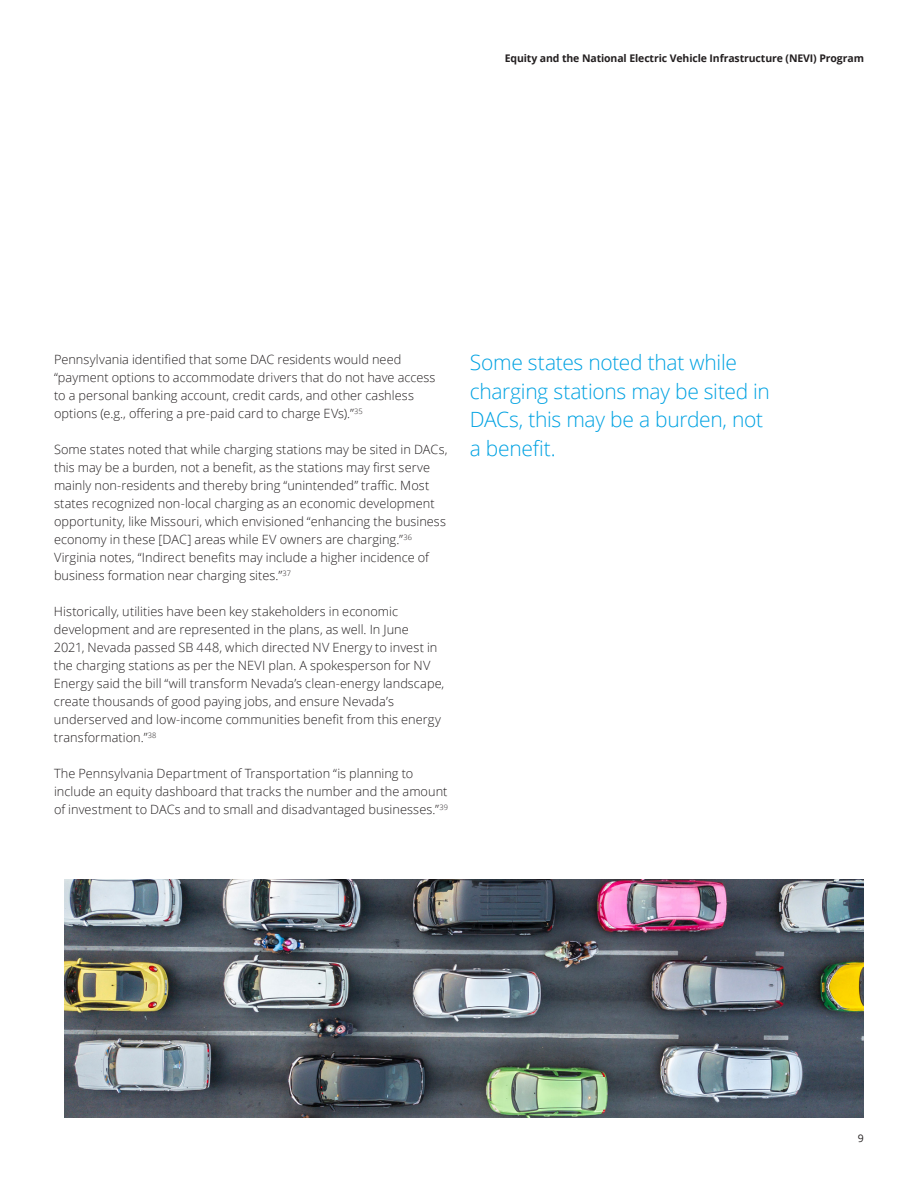
<style>
.page{position:relative;width:918px;height:1188px;background:#fff}
.page>*{position:absolute;margin:0;border:0;box-sizing:border-box;transform-origin:0 0}
.Subhead_A__8_5_12pt{font:300 21px/28.5px "Open Sans";letter-spacing:-.015em;color:#00a2e2}
.t1{font:300 12.75px/18px "Open Sans";letter-spacing:.005em;color:#231f20}
.t2{font:700 10.5px "Open Sans";letter-spacing:-.01em;color:#231f20}
.t3{font:10.5px "Open Sans";color:#231f20}
</style>
<div class="page">
<img style="left:65px;top:880px;width:799px;height:237px">
<p class="t2" style="left:505px;top:51px;width:361px">Equity and the National Electric Vehicle Infrastructure (NEVI) Program</p>
<p class="t1" style="left:54px;top:350px;width:383px">Pennsylvania identified that some DAC residents would need “payment options to accommodate drivers that do not have access to a personal banking account, credit cards, and other cashless options (e.g., offering a pre-paid card to charge EVs).”<sup>35</sup></p>
<p class="t1" style="left:54px;top:440px;width:395px">Some states noted that while charging stations may be sited in DACs, this may be a burden, not a benefit, as the stations may first serve mainly non-residents and thereby bring “unintended” traffic. Most states recognized non-local charging as an economic development opportunity, like Missouri, which envisioned “enhancing the business economy in these [DAC] areas while EV owners are charging.”<sup>36<br></sup>Virginia notes, “Indirect benefits may include a higher incidence of business formation near charging sites.”<sup>37</sup></p>
<p class="t1" style="left:54px;top:602px;width:392px">Historically, utilities have been key stakeholders in economic development and are represented in the plans, as well. In June<br>2021, Nevada passed SB 448, which directed NV Energy to invest in the charging stations as per the NEVI plan. A spokesperson for NV Energy said the bill “will transform Nevada’s clean-energy landscape, create thousands of good paying jobs, and ensure Nevada’s underserved and low-income communities benefit from this energy transformation.”<sup>38</sup></p>
<p class="t1" style="left:54px;top:764px;width:396px">The Pennsylvania Department of Transportation “is planning to include an equity dashboard that tracks the number and the amount of investment to DACs and to small and disadvantaged businesses.”<sup>39</sup></p>
<p class="Subhead_A__8_5_12pt" style="left:470px;top:348px;width:302px">Some states noted that while charging stations may be sited in<br>DACs, this may be a burden, not a benefit.</p>
<p class="t3" style="left:858px;top:1131px;width:8px">9</p>
</div>
